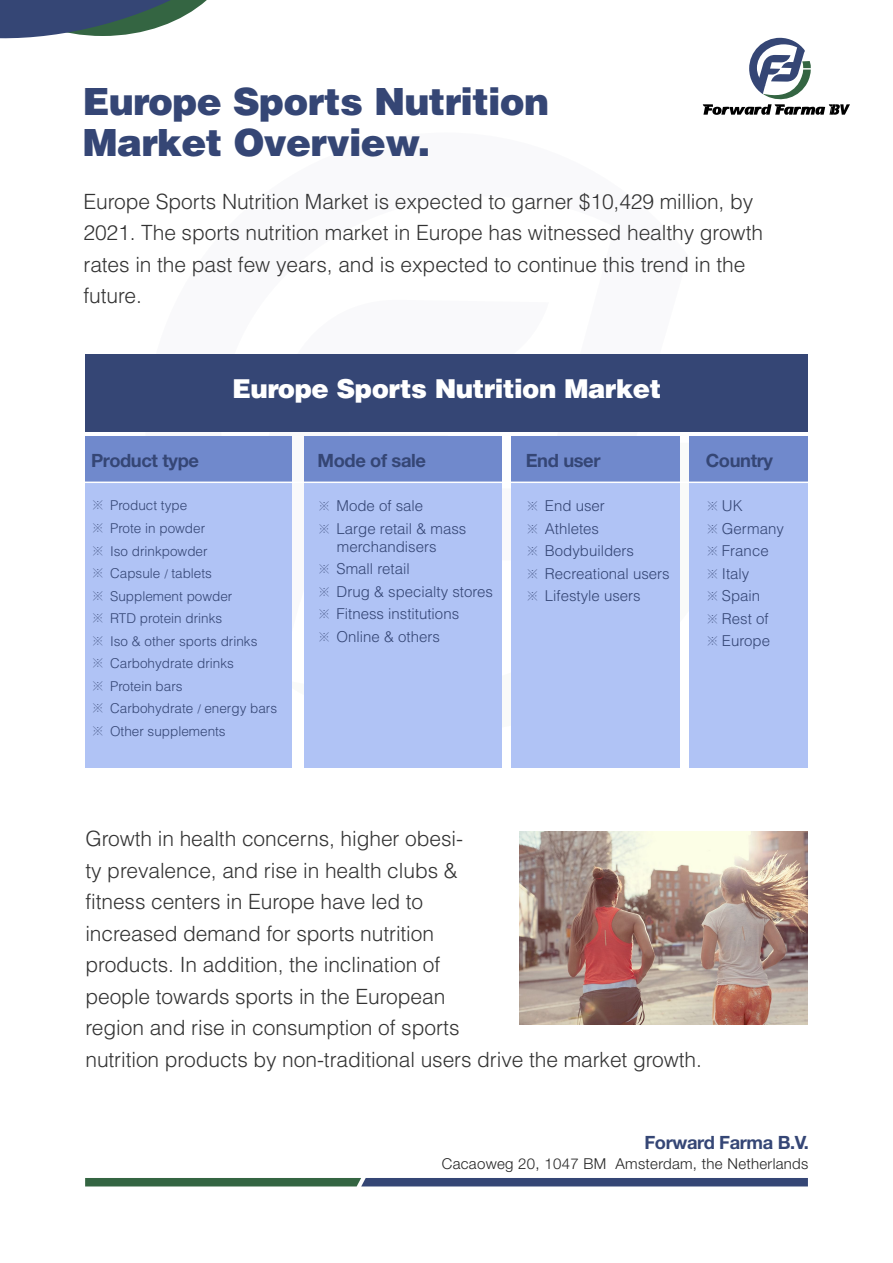
<style>
.page{position:relative;width:893px;height:1263px;background:#fff}
.page>*{position:absolute;margin:0;border:0;box-sizing:border-box;transform-origin:0 0}
.t1{font:900 37.5px/40.5px "Helvetica LT Std";letter-spacing:-.02em;color:#354675}
.t2{font:900 26.1px "Helvetica LT Std";letter-spacing:-.02em;color:#fff}
.t3{font:300 21px/31.5px "Helvetica LT Std";letter-spacing:-.005em;color:#333}
.t4{font:700 18.3px "Helvetica Neue LT Pro";letter-spacing:-.02em;color:#354675}
.t5{font:300 15px/22.5px "Helvetica LT Std";color:#354675}
.t6{font:300 15px "Helvetica Neue LT Pro";letter-spacing:.02em;color:#262626}
.t7{font:300 13.5px/22.5px "Helvetica LT Std";color:#354675}
.s1{font-family:"Adobe Song Std"}
.s2{font-family:"Adobe Song Std";font-size:13.5px}
</style>
<div class="page">
<svg style="left:359px;top:431px;width:328px;height:131px"></svg>
<img style="left:519px;top:832px;width:289px;height:192px">
<div style="left:85px;top:354px;width:723px;height:77px;background:#354675"></div>
<div style="left:85px;top:436px;width:207px;height:46px;background:#7089cc"></div>
<div style="left:85px;top:482px;width:207px;height:285px;background:#b0c3f5"></div>
<div style="left:305px;top:436px;width:196px;height:46px;background:#7089cc"></div>
<div style="left:305px;top:482px;width:196px;height:285px;background:#b0c3f5"></div>
<div style="left:512px;top:436px;width:168px;height:46px;background:#7089cc"></div>
<div style="left:512px;top:482px;width:168px;height:285px;background:#b0c3f5"></div>
<div style="left:689px;top:436px;width:119px;height:46px;background:#7089cc"></div>
<div style="left:689px;top:482px;width:119px;height:285px;background:#b0c3f5"></div>
<hr style="left:78px;top:482px;width:753px;height:1px;background:#fff">
<svg style="left:703px;top:38px;width:147px;height:77px"></svg>
<svg style="left:0;top:0;width:207px;height:39px"></svg>
<svg style="left:85px;top:1178px;width:723px;height:8px"></svg>
<h1 class="t1" style="left:82px;top:80px;width:468px">Europe Sports Nutrition<br>Market Overview.</h1>
<p class="t3" style="left:83px;top:186px;width:681px">Europe Sports Nutrition Market is expected to garner $10,429 million, by 2021. The sports nutrition market in Europe has witnessed healthy growth rates in the past few years, and is expected to continue this trend in the future.</p>
<p class="t2" style="left:232px;top:372px;width:431px">Europe Sports Nutrition Market</p>
<p class="t4" style="left:91px;top:449px;width:109px">Product type</p>
<p class="t4" style="left:317px;top:449px;width:110px">Mode of sale</p>
<p class="t4" style="left:526px;top:449px;width:76px">End user</p>
<p class="t4" style="left:706px;top:449px;width:69px">Country</p>
<p class="t7" style="left:91px;top:494px;width:188px"><span class="s1">※</span> Product type<br><span class="s1">※</span> Prote in powder<br><span class="s1">※</span> Iso drinkpowder<br><span class="s1">※</span> Capsule <span class="s1">/</span> tablets<br><span class="s1">※</span> Supplement powder<br><span class="s1">※</span> RTD protein drinks<br><span class="s1">※</span> Iso &amp; other sports drinks<br><span class="s1">※</span> Carbohydrate drinks<br><span class="s1">※</span> Protein bars<br><span class="s1">※</span> Carbohydrate <span class="s1">/</span> energy bars <span class="s1">※</span> Other supplements</p>
<p class="t5" style="left:317px;top:494px;width:150px"><span class="s2">※</span> Mode of sale<br><span class="s2">※</span> Large retail &amp; mass</p>
<p class="t5" style="left:317px;top:535px;width:177px;text-indent:19px">merchandisers<br><span class="s2">※</span> Small retail<br><span class="s2">※</span> Drug &amp; specialty stores <span class="s2">※</span> Fitness institutions<br><span class="s2">※</span> Online &amp; others</p>
<p class="t5" style="left:526px;top:494px;width:145px"><span class="s2">※</span> End user<br><span class="s2">※</span> Athletes<br><span class="s2">※</span> Bodybuilders<br><span class="s2">※</span> Recreational users <span class="s2">※</span> Lifestyle users</p>
<p class="t5" style="left:706px;top:494px;width:80px"><span class="s2">※</span> UK<br><span class="s2">※</span> Germany <span class="s2">※</span> France <span class="s2">※</span> Italy<br><span class="s2">※</span> Spain<br><span class="s2">※</span> Rest of <span class="s2">※</span> Europe</p>
<p class="t3" style="left:85px;top:823px;width:618px">Growth in health concerns, higher obesi-<br>ty prevalence, and rise in health clubs &amp;<br>fitness centers in Europe have led to<br>increased demand for sports nutrition<br>products. In addition, the inclination of<br>people towards sports in the European<br>region and rise in consumption of sports<br>nutrition products by non-traditional users drive the market growth.</p>
<p class="t4" style="left:644px;top:1130px;width:166px">Forward Farma B.V.</p>
<p class="t6" style="left:442px;top:1154px;width:368px">Cacaoweg 20, 1047 BM Amsterdam, the Netherlands</p>
</div>
